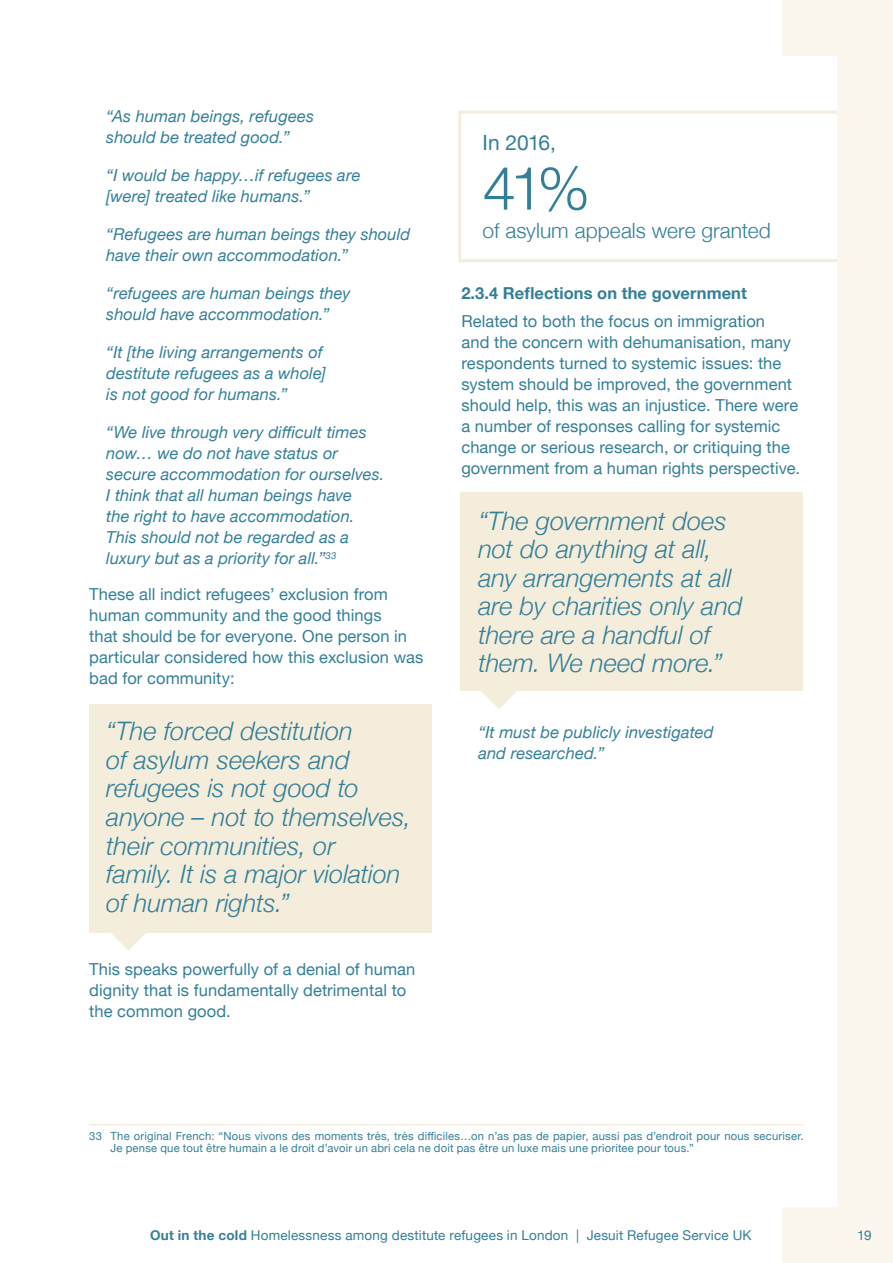
<style>
.page{position:relative;width:893px;height:1263px;background:#fff}
.page>*{position:absolute;margin:0;border:0;box-sizing:border-box;transform-origin:0 0}
.Stat{font:300 60px "Helvetica Neue";color:#337f98}
.Quote_-_Large{font:italic 300 25.5px/28.5px "Helvetica Neue";letter-spacing:-.005em;color:#337f98}
.Stat_text{font:300 21px "Helvetica Neue";color:#337f98}
.Stat_text-2{font:21px "Helvetica Neue";letter-spacing:-.02em;color:#337f98}
.t1{font:16.5px/21px "Helvetica Neue";letter-spacing:.005em;color:#337f98}
.Quote_-_Small{font:italic 16.5px/21px "Helvetica Neue";letter-spacing:.005em;color:#337f98}
.t2{font:700 16.5px "Helvetica Neue";letter-spacing:.005em;color:#337f98}
.t3{font:13.5px "Helvetica Neue";letter-spacing:.015em;color:#337f98}
.Footnote_text{font:11.25px/12.8px "Helvetica Neue";letter-spacing:.015em;color:#337f98}
.s1{font-weight:700}
</style>
<div class="page">
<div style="left:89px;top:704px;width:343px;height:229px;background:#f4eddc"></div>
<svg style="left:111px;top:933px;width:35px;height:17px"></svg>
<div style="left:460px;top:493px;width:342px;height:198px;background:#f4eddc"></div>
<svg style="left:481px;top:691px;width:36px;height:18px"></svg>
<hr style="left:89px;top:1124px;width:715px;height:1px;background:#f4eddc">
<svg style="left:458px;top:109px;width:380px;height:155px"></svg>
<div style="left:782px;top:0;width:111px;height:55px;background:#fbf7ee"></div>
<div style="left:782px;top:1208px;width:111px;height:55px;background:#fbf7ee"></div>
<div style="left:838px;top:0;width:55px;height:1263px;background:#fbf7ee"></div>
<p class="Quote_-_Small" style="left:106px;top:107px;width:209px">“As human beings, refugees should be treated good.”</p>
<p class="Quote_-_Small" style="left:106px;top:166px;width:256px">“I would be happy…if refugees are [were] treated like humans.”</p>
<p class="Quote_-_Small" style="left:106px;top:225px;width:305px">“Refugees are human beings they should have their own accommodation.”</p>
<p class="Quote_-_Small" style="left:106px;top:284px;width:246px">“refugees are human beings they should have accommodation.”</p>
<p class="Quote_-_Small" style="left:106px;top:343px;width:221px">“It [the living arrangements of destitute refugees as a whole] is not good for humans.”</p>
<p class="Quote_-_Small" style="left:106px;top:423px;width:280px">“We live through very difficult times now… we do not have status or secure accommodation for ourselves.<br>I think that all human beings have<br>the right to have accommodation.<br>This should not be regarded as a luxury but as a priority for all.”<sup>33</sup></p>
<p class="t1" style="left:89px;top:585px;width:336px">These all indict refugees’ exclusion from human community and the good things<br>that should be for everyone. One person in particular considered how this exclusion was bad for community:</p>
<p class="Quote_-_Large" style="left:106px;top:715px;width:306px">“The forced destitution<br>of asylum seekers and refugees is not good to anyone – not to themselves, their communities, or<br>family. It is a major violation of human rights.”</p>
<p class="t1" style="left:89px;top:959px;width:328px">This speaks powerfully of a denial of human dignity that is fundamentally detrimental to the common good.</p>
<p class="Stat_text-2" style="left:483px;top:127px;width:75px">In 2016,</p>
<p class="Stat" style="left:483px;top:140px;width:109px">41%</p>
<p class="Stat_text" style="left:483px;top:213px;width:290px">of asylum appeals were granted</p>
<p class="t2" style="left:461px;top:281px;width:287px">2.3.4 Reflections on the government</p>
<p class="t1" style="left:461px;top:311px;width:340px">Related to both the focus on immigration<br>and the concern with dehumanisation, many respondents turned to systemic issues: the system should be improved, the government should help, this was an injustice. There were a number of responses calling for systemic change or serious research, or critiquing the government from a human rights perspective.</p>
<p class="Quote_-_Large" style="left:478px;top:505px;width:266px">“The government does not do anything at all, any arrangements at all are by charities only and there are a handful of them. We need more.”</p>
<p class="Quote_-_Small" style="left:478px;top:723px;width:237px">“It must be publicly investigated and researched.”</p>
<p class="Footnote_text" style="left:111px;top:1130px;width:695px;text-indent:-21px">33 The original French: “Nous vivons des moments trѐs, trѐs difficiles…on n’as pas de papier, aussi pas d’endroit pour nous securiser.<br>Je pense que tout être humain a le droit d’avoir un abri cela ne doit pas être un luxe mais une prioritee pour tous.”</p>
<p class="t3" style="left:150px;top:1225px;width:603px"><span class="s1">Out in the cold</span> Homelessness among destitute refugees in London | Jesuit Refugee Service UK</p>
<p class="t3" style="left:857px;top:1225px;width:16px">19</p>
</div>
